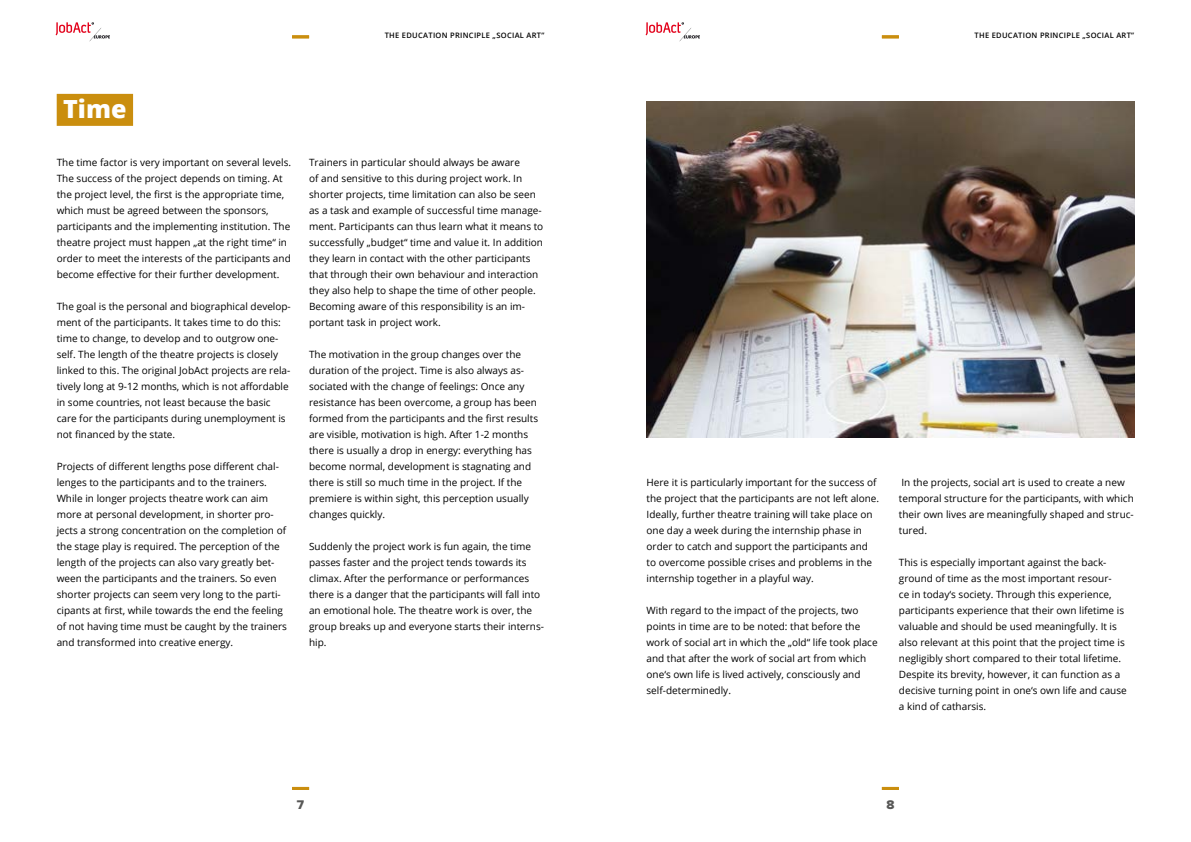
<style>
.page{position:relative;width:1191px;height:842px;background:#fff}
.page>*{position:absolute;margin:0;border:0;box-sizing:border-box;transform-origin:0 0}
.t1{font:800 25px "Open Sans";color:#fff}
.t2{font:13px "Proxima Nova Extrabld";color:#575756}
.t3{font:10px/16px "Open Sans";color:#000}
.t4{font:600 7.5px "Open Sans";letter-spacing:.04em;color:#000}
</style>
<div class="page">
<div style="left:57px;top:94px;width:76px;height:32px;background:#ca8e0e"></div>
<img style="left:646px;top:102px;width:488px;height:336px">
<hr style="left:292px;top:787px;width:17px;height:3px;background:#ca8e0e">
<hr style="left:882px;top:787px;width:17px;height:3px;background:#ca8e0e">
<hr style="left:292px;top:35px;width:17px;height:3px;background:#ca8e0e">
<hr style="left:882px;top:35px;width:17px;height:3px;background:#ca8e0e">
<img style="left:55px;top:22px;width:55px;height:20px">
<img style="left:645px;top:22px;width:55px;height:20px">
<p class="t4" style="left:385px;top:31px;width:161px">THE EDUCATION PRINCIPLE „SOCIAL ART”</p>
<p class="t4" style="left:974px;top:31px;width:161px">THE EDUCATION PRINCIPLE „SOCIAL ART”</p>
<h1 class="t1" style="left:63px;top:90px;width:65px">Time</h1>
<p class="t3" style="left:57px;top:154px;width:236px">The time factor is very important on several levels.<br>The success of the project depends on timing. At the project level, the first is the appropriate time, which must be agreed between the sponsors, participants and the implementing institution. The theatre project must happen „at the right time“ in order to meet the interests of the participants and become effective for their further development.</p>
<p class="t3" style="left:57px;top:298px;width:236px">The goal is the personal and biographical develop&shy;ment of the participants. It takes time to do this: time to change, to develop and to outgrow one&shy;self. The length of the theatre projects is closely linked to this. The original JobAct projects are rela&shy;tively long at 9-12 months, which is not affordable in some countries, not least because the basic care for the participants during unemployment is not financed by the state.</p>
<p class="t3" style="left:57px;top:458px;width:232px">Projects of different lengths pose different chal&shy;lenges to the participants and to the trainers.<br>While in longer projects theatre work can aim more at personal development, in shorter pro&shy;jects a strong concentration on the completion of the stage play is required. The perception of the length of the projects can also vary greatly bet&shy;ween the participants and the trainers. So even shorter projects can seem very long to the parti&shy;cipants at first, while towards the end the feeling of not having time must be caught by the trainers and transformed into creative energy.</p>
<p class="t3" style="left:309px;top:154px;width:236px">Trainers in particular should always be aware<br>of and sensitive to this during project work. In shorter projects, time limitation can also be seen as a task and example of successful time manage&shy;ment. Participants can thus learn what it means to successfully „budget“ time and value it. In addition they learn in contact with the other participants that through their own behaviour and interaction they also help to shape the time of other people.<br>Becoming aware of this responsibility is an im&shy;portant task in project work.</p>
<p class="t3" style="left:309px;top:346px;width:230px">The motivation in the group changes over the duration of the project. Time is also always as&shy;sociated with the change of feelings: Once any resistance has been overcome, a group has been formed from the participants and the first results are visible, motivation is high. After 1-2 months there is usually a drop in energy: everything has become normal, development is stagnating and there is still so much time in the project. If the premiere is within sight, this perception usually changes quickly.</p>
<p class="t3" style="left:309px;top:538px;width:236px">Suddenly the project work is fun again, the time passes faster and the project tends towards its climax. After the performance or performances there is a danger that the participants will fall into an emotional hole. The theatre work is over, the group breaks up and everyone starts their interns&shy;hip.</p>
<p class="t3" style="left:646px;top:474px;width:234px">Here it is particularly important for the success of the project that the participants are not left alone.<br>Ideally, further theatre training will take place on one day a week during the internship phase in order to catch and support the participants and to overcome possible crises and problems in the internship together in a playful way.</p>
<p class="t3" style="left:646px;top:602px;width:233px">With regard to the impact of the projects, two points in time are to be noted: that before the work of social art in which the „old“ life took place and that after the work of social art from which one‘s own life is lived actively, consciously and self-determinedly.</p>
<p class="t3" style="left:899px;top:474px;width:236px">In the projects, social art is used to create a new temporal structure for the participants, with which their own lives are meaningfully shaped and struc&shy;tured.</p>
<p class="t3" style="left:899px;top:554px;width:229px">This is especially important against the back&shy;ground of time as the most important resour-<br>ce in today‘s society. Through this experience, participants experience that their own lifetime is valuable and should be used meaningfully. It is also relevant at this point that the project time is negligibly short compared to their total lifetime.<br>Despite its brevity, however, it can function as a decisive turning point in one‘s own life and cause a kind of catharsis.</p>
<h2 class="t2" style="left:297px;top:798px;width:9px">7</h2>
<h2 class="t2" style="left:886px;top:798px;width:10px">8</h2>
</div>
